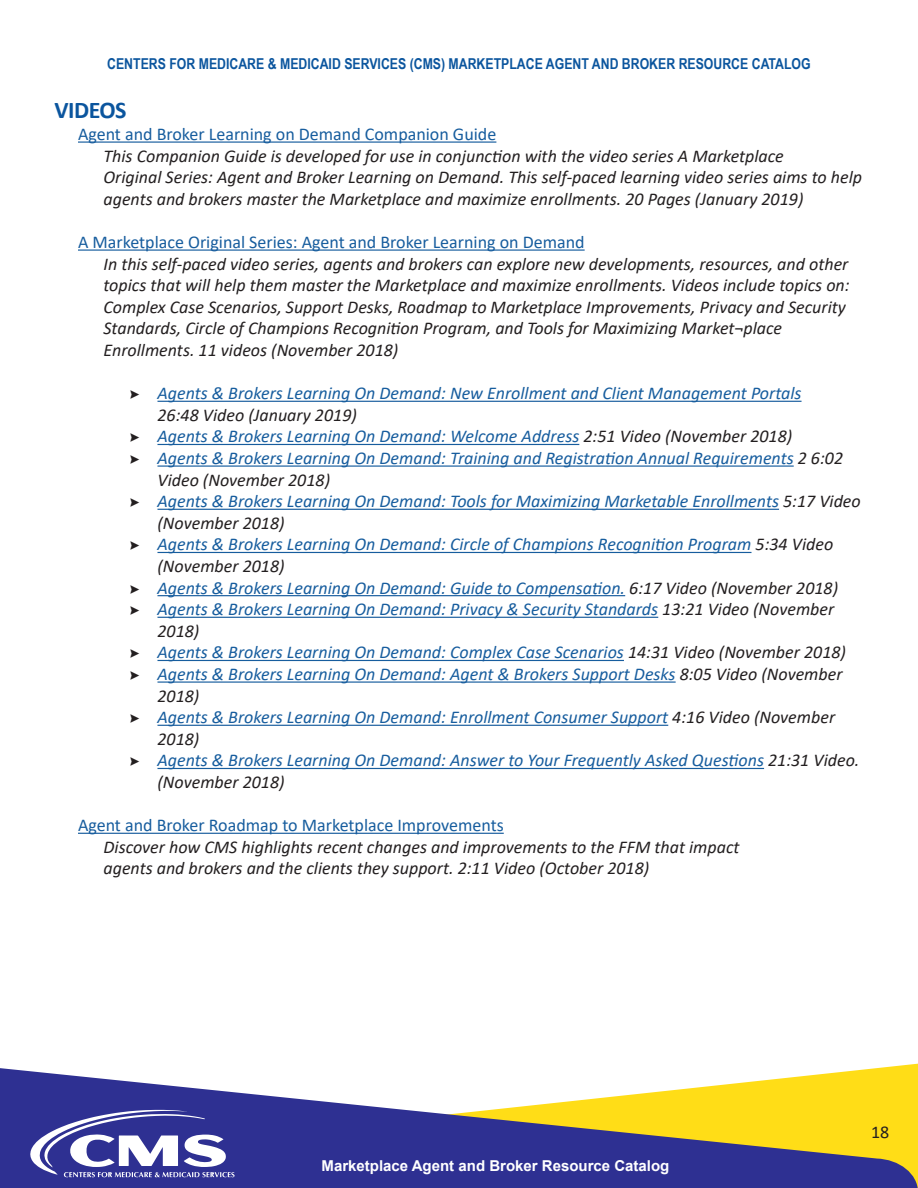
<style>
.page{position:relative;width:918px;height:1188px;background:#fff}
.page>*{position:absolute;margin:0;border:0;box-sizing:border-box;transform-origin:0 0}
.t1{font:700 24px "Calibri";letter-spacing:-.02em;color:#0b559e}
.t2{font:italic 18px/21.6px "Calibri";color:#175d9e}
.t3{font:italic 18px/21.6px "Calibri";color:#231f20}
.t4{font:18px "Calibri";color:#175d9e}
.t5{font:18px "Calibri";color:#231f20}
.t6{font:700 15px "Arial Narrow";color:#0b559e}
.t7{font:700 15px "Arial";color:#fff}
.s1{color:#231f20}
</style>
<div class="page">
<svg style="left:0;top:1067px;width:918px;height:121px;fill:#2e3092"></svg>
<svg style="left:30px;top:1110px;width:205px;height:68px"></svg>
<hr style="left:78px;top:141px;width:418px;height:2px;background:#175d9e">
<hr style="left:78px;top:249px;width:507px;height:2px;background:#175d9e">
<hr style="left:157px;top:401px;width:645px;height:1px;background:#175d9e">
<hr style="left:157px;top:444px;width:422px;height:1px;background:#175d9e">
<hr style="left:157px;top:465px;width:637px;height:2px;background:#175d9e">
<hr style="left:157px;top:509px;width:622px;height:1px;background:#175d9e">
<hr style="left:157px;top:552px;width:595px;height:1px;background:#175d9e">
<hr style="left:157px;top:595px;width:468px;height:1px;background:#175d9e">
<hr style="left:157px;top:617px;width:501px;height:1px;background:#175d9e">
<hr style="left:157px;top:660px;width:467px;height:1px;background:#175d9e">
<hr style="left:157px;top:681px;width:519px;height:2px;background:#175d9e">
<hr style="left:157px;top:725px;width:511px;height:1px;background:#175d9e">
<hr style="left:157px;top:768px;width:607px;height:1px;background:#175d9e">
<hr style="left:78px;top:833px;width:426px;height:1px;background:#175d9e">
<p class="t6" style="left:107px;top:53px;width:705px">CENTERS FOR MEDICARE &amp; MEDICAID SERVICES (CMS) MARKETPLACE AGENT AND BROKER RESOURCE CATALOG</p>
<h3 class="t1" style="left:54px;top:94px;width:74px">VIDEOS</h3>
<p class="t4" style="left:78px;top:122px;width:420px">Agent and Broker Learning on Demand Companion Guide</p>
<p class="t3" style="left:104px;top:144px;width:760px">This Companion Guide is developed for use in conjunction with the video series A Marketplace<br>Original Series: Agent and Broker Learning on Demand. This self-paced learning video series aims to help agents and brokers master the Marketplace and maximize enrollments. 20 Pages (January 2019)</p>
<p class="t4" style="left:78px;top:230px;width:508px">A Marketplace Original Series: Agent and Broker Learning on Demand</p>
<p class="t3" style="left:104px;top:252px;width:748px">In this self-paced video series, agents and brokers can explore new developments, resources, and other topics that will help them master the Marketplace and maximize enrollments. Videos include topics on:<br>Complex Case Scenarios, Support Desks, Roadmap to Marketplace Improvements, Privacy and Security Standards, Circle of Champions Recognition Program, and Tools for Maximizing Market¬place Enrollments. 11 videos (November 2018)</p>
<p class="t2" style="left:157px;top:382px;width:646px">Agents &amp; Brokers Learning On Demand: New Enrollment and Client Management Portals<br><span class="s1">26:48 Video (January 2019)</span></p>
<p class="t2" style="left:157px;top:425px;width:636px">Agents &amp; Brokers Learning On Demand: Welcome Address <span class="s1">2:51 Video (November 2018)</span></p>
<p class="t2" style="left:157px;top:446px;width:687px">Agents &amp; Brokers Learning On Demand: Training and Registration Annual Requirements <span class="s1">2 6:02<br>Video (November 2018)</span></p>
<p class="t2" style="left:157px;top:490px;width:705px">Agents &amp; Brokers Learning On Demand: Tools for Maximizing Marketable Enrollments <span class="s1">5:17 Video (November 2018)</span></p>
<p class="t2" style="left:157px;top:533px;width:677px">Agents &amp; Brokers Learning On Demand: Circle of Champions Recognition Program <span class="s1">5:34 Video (November 2018)</span></p>
<p class="t2" style="left:157px;top:576px;width:682px">Agents &amp; Brokers Learning On Demand: Guide to Compensation. <span class="s1">6:17 Video (November 2018)</span></p>
<p class="t2" style="left:157px;top:598px;width:678px">Agents &amp; Brokers Learning On Demand: Privacy &amp; Security Standards <span class="s1">13:21 Video (November<br>2018)</span></p>
<p class="t2" style="left:157px;top:641px;width:690px">Agents &amp; Brokers Learning On Demand: Complex Case Scenarios <span class="s1">14:31 Video (November 2018)</span></p>
<p class="t2" style="left:157px;top:662px;width:687px">Agents &amp; Brokers Learning On Demand: Agent &amp; Brokers Support Desks <span class="s1">8:05 Video (November<br>2018)</span></p>
<p class="t2" style="left:157px;top:706px;width:679px">Agents &amp; Brokers Learning On Demand: Enrollment Consumer Support <span class="s1">4:16 Video (November<br>2018)</span></p>
<p class="t2" style="left:157px;top:749px;width:703px">Agents &amp; Brokers Learning On Demand: Answer to Your Frequently Asked Questions <span class="s1">21:31 Video. (November 2018)</span></p>
<p class="t4" style="left:78px;top:813px;width:427px">Agent and Broker Roadmap to Marketplace Improvements</p>
<p class="t3" style="left:104px;top:835px;width:638px">Discover how CMS highlights recent changes and improvements to the FFM that impact agents and brokers and the clients they support. 2:11 Video (October 2018)</p>
<p class="t7" style="left:322px;top:1155px;width:349px">Marketplace Agent and Broker Resource Catalog</p>
<p class="t5" style="left:871px;top:1120px;width:20px">18</p>
</div>
